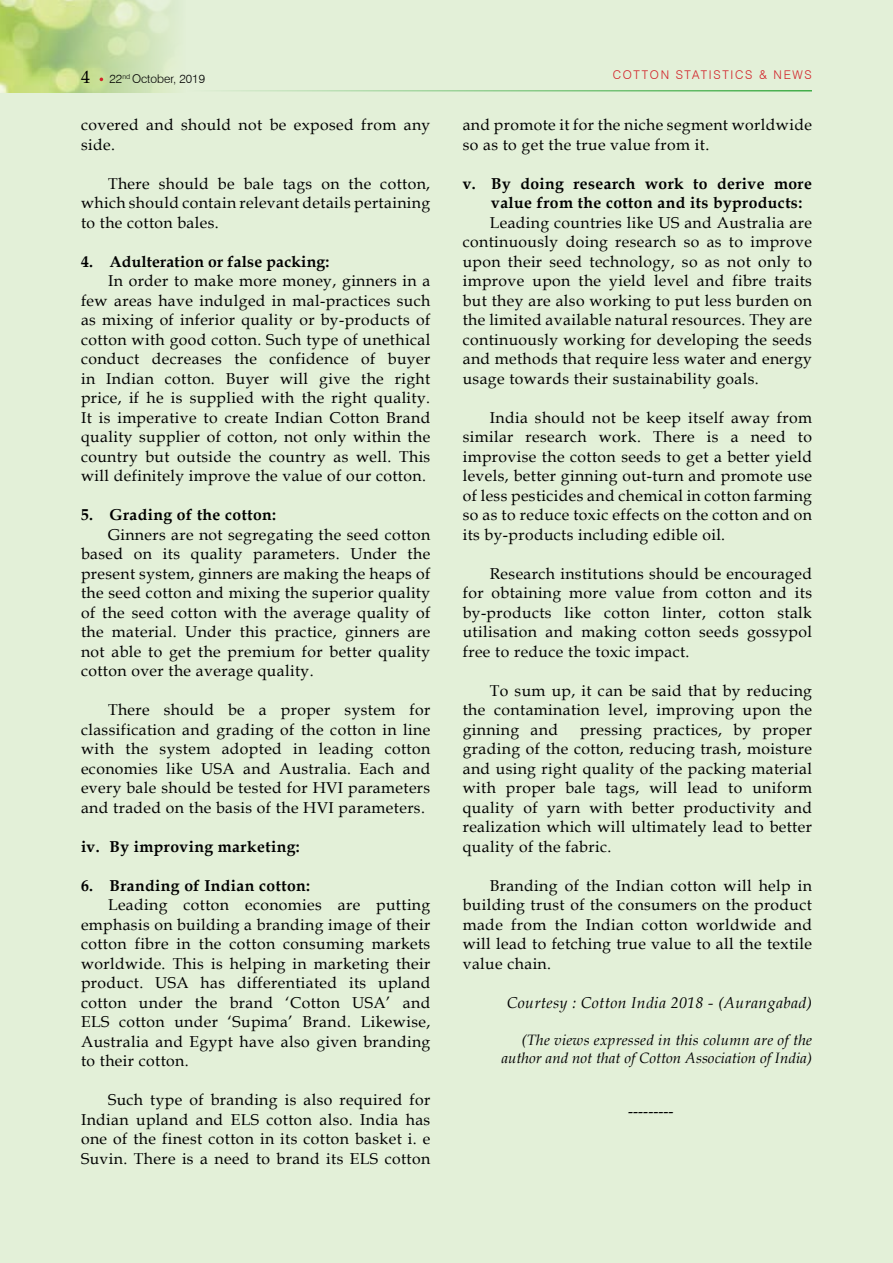
<style>
.page{position:relative;width:893px;height:1263px;background:#e3f0d8}
.page>*{position:absolute;margin:0;border:0;box-sizing:border-box;transform-origin:0 0}
.t1{font:18px "Book Antiqua";color:#000}
.t2{font:15.75px/19.5px "Book Antiqua";letter-spacing:.025em;color:#000;text-align:justify}
.t3{font:700 15.75px/19.5px "Book Antiqua";letter-spacing:.025em;color:#000}
.t4{font:italic 15.75px "Book Antiqua";letter-spacing:.025em;color:#000}
.t5{font:italic 15px/18px "Book Antiqua";letter-spacing:.005em;color:#000;text-align:right}
.t6{font:15px "Book Antiqua";color:#000}
.t7{font:300 12px "Swiss 721 BT";letter-spacing:.14em;color:#d2232a}
.t8{font:300 12px "Swiss 721 BT";color:#000}
</style>
<div class="page">
<img style="left:0;top:0;width:175px;height:93px">
<hr style="left:186px;top:90px;width:626px;height:2px;background:#41ad49">
<p class="t1" style="left:81px;top:64px;width:10px">4</p>
<p class="t7" style="left:613px;top:67px;width:132px">COTTON STATISTICS</p>
<p class="t7" style="left:759px;top:67px;width:53px">&amp; N EWS</p>
<p class="t8" style="left:110px;top:71px;width:97px">22<sup>ND</sup> OCTOBER, 2019</p>
<p class="t2" style="left:81px;top:115px;width:351px">covered and should not be exposed from any side.</p>
<p class="t2" style="left:81px;top:173px;width:351px;text-indent:27px">There should be bale tags on the cotton, which should contain relevant details pertaining to the cotton bales.</p>
<p class="t3" style="left:81px;top:252px;width:250px">4. Adulteration or false packing:</p>
<p class="t2" style="left:81px;top:271px;width:351px;text-indent:27px">In order to make more money, ginners in a few areas have indulged in mal-practices such as mixing of inferior quality or by-products of cotton with good cotton. Such type of unethical conduct decreases the confidence of buyer in Indian cotton. Buyer will give the right price, if he is supplied with the right quality.<br>It is imperative to create Indian Cotton Brand quality supplier of cotton, not only within the country but outside the country as well. This will definitely improve the value of our cotton.</p>
<p class="t3" style="left:81px;top:505px;width:197px">5. Grading of the cotton:</p>
<p class="t2" style="left:81px;top:524px;width:351px;text-indent:27px">Ginners are not segregating the seed cotton based on its quality parameters. Under the present system, ginners are making the heaps of the seed cotton and mixing the superior quality of the seed cotton with the average quality of the material. Under this practice, ginners are not able to get the premium for better quality cotton over the average quality.</p>
<p class="t2" style="left:81px;top:700px;width:351px;text-indent:27px">There should be a proper system for classification and grading of the cotton in line with the system adopted in leading cotton economies like USA and Australia. Each and every bale should be tested for HVI parameters and traded on the basis of the HVI parameters.</p>
<p class="t3" style="left:81px;top:837px;width:220px">iv. By improving marketing:</p>
<p class="t3" style="left:81px;top:876px;width:231px">6. Branding of Indian cotton:</p>
<p class="t2" style="left:81px;top:895px;width:351px;text-indent:27px">Leading cotton economies are putting emphasis on building a branding image of their cotton fibre in the cotton consuming markets worldwide. This is helping in marketing their product. USA has differentiated its upland cotton under the brand ‘Cotton USA’ and ELS cotton under ‘Supima’ Brand. Likewise, Australia and Egypt have also given branding to their cotton.</p>
<p class="t2" style="left:81px;top:1090px;width:351px;text-indent:27px">Such type of branding is also required for Indian upland and ELS cotton also. India has one of the finest cotton in its cotton basket i. e Suvin. There is a need to brand its ELS cotton</p>
<p class="t2" style="left:463px;top:115px;width:351px">and promote it for the niche segment worldwide so as to get the true value from it.</p>
<p class="t3" style="left:491px;top:174px;width:322px;text-indent:-29px">v. By doing research work to derive more value from the cotton and its byproducts:</p>
<p class="t2" style="left:463px;top:212px;width:351px;text-indent:27px">Leading countries like US and Australia are continuously doing research so as to improve upon their seed technology, so as not only to improve upon the yield level and fibre traits but they are also working to put less burden on the limited available natural resources. They are continuously working for developing the seeds and methods that require less water and energy usage towards their sustainability goals.</p>
<p class="t2" style="left:463px;top:407px;width:351px;text-indent:27px">India should not be keep itself away from similar research work. There is a need to improvise the cotton seeds to get a better yield levels, better ginning out-turn and promote use of less pesticides and chemical in cotton farming so as to reduce toxic effects on the cotton and on its by-products including edible oil.</p>
<p class="t2" style="left:463px;top:563px;width:351px;text-indent:27px">Research institutions should be encouraged for obtaining more value from cotton and its by-products like cotton linter, cotton stalk utilisation and making cotton seeds gossypol free to reduce the toxic impact.</p>
<p class="t2" style="left:463px;top:680px;width:351px;text-indent:27px">To sum up, it can be said that by reducing the contamination level, improving upon the ginning and</p>
<p class="t2" style="left:463px;top:719px;width:351px;text-indent:117px">pressing practices, by proper grading of the cotton, reducing trash, moisture and using right quality of the packing material with proper bale tags, will lead to uniform quality of yarn with better productivity and realization which will ultimately lead to better quality of the fabric.</p>
<p class="t2" style="left:463px;top:875px;width:351px;text-indent:27px">Branding of the Indian cotton will help in building trust of the consumers on the product made from the Indian cotton worldwide and will lead to fetching true value to all the textile value chain.</p>
<p class="t4" style="left:507px;top:991px;width:307px">Courtesy : Cotton India 2018 - (Aurangabad)</p>
<p class="t5" style="left:501px;top:1031px;width:312px">(The views expressed in this column are of the author and not that of Cotton Association of India)</p>
<p class="t6" style="left:628px;top:1100px;width:47px">---------</p>
</div>
